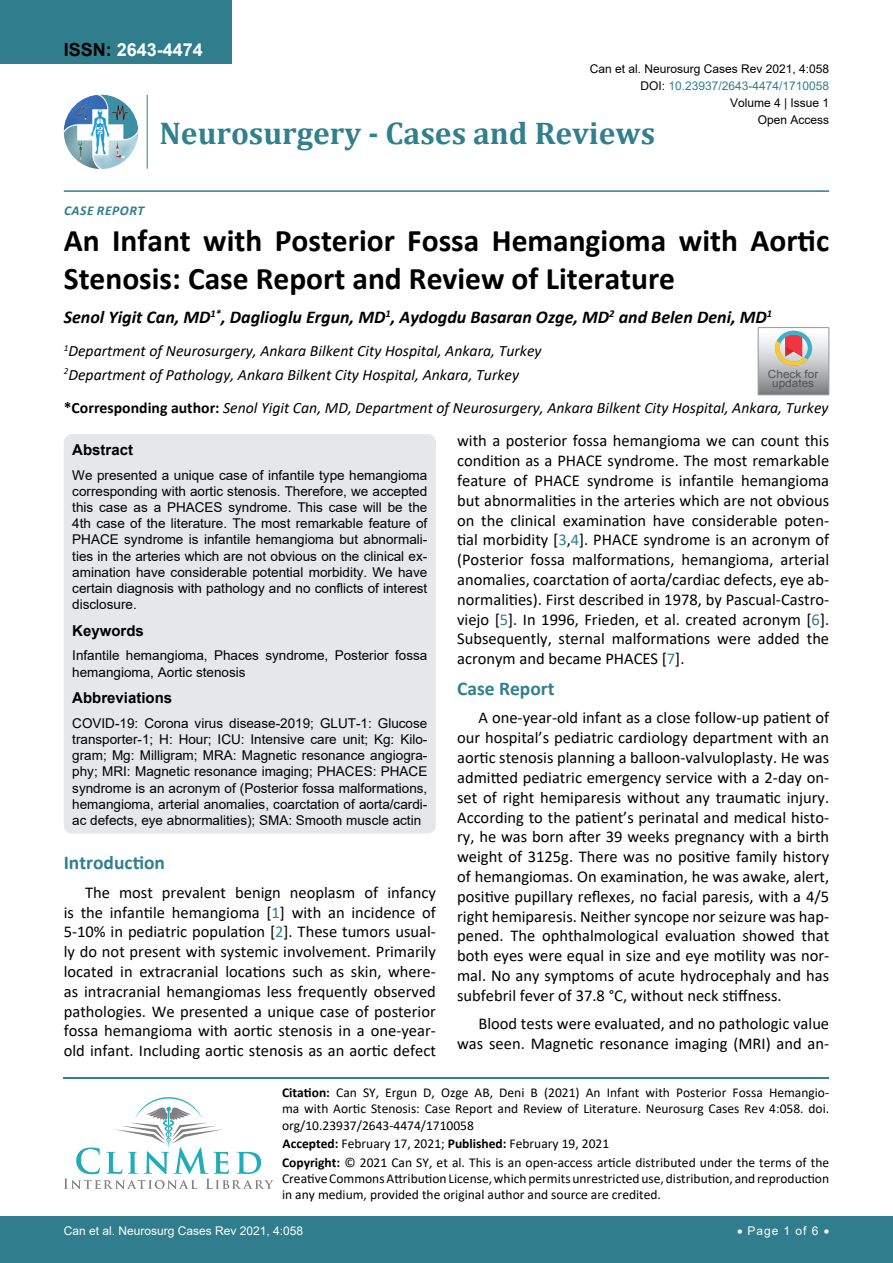
<style>
.page{position:relative;width:893px;height:1263px;background:#fff}
.page>*{position:absolute;margin:0;border:0;box-sizing:border-box;transform-origin:0 0}
.t1{font:700 31.5px/37.5px "Calibri";color:#000}
.t2{font:700 31.5px "Cambria";color:#30808d}
.t3{font:700 19.5px "Calibri";color:#30808d}
.t4{font:italic 700 18px "Calibri";color:#000}
.t5{font:700 18px "Arial";color:#fff}
.t6{font:16.5px/19.8px "Calibri";color:#000;text-align:justify}
.t7{font:italic 15.75px/23.1px "Calibri";color:#000}
.t8{font:700 15px "Arial";color:#000}
.t9{font:13.5px/16.2px "Arial";color:#000;text-align:justify}
.t10{font:13.5px/16.2px "Calibri";color:#000}
.t11{font:italic 700 13.5px "Calibri";letter-spacing:.04em;color:#307d8d}
.t12{font:12px "Arial";color:#000}
.t13{font:12px "Arial";color:#fff}
.t14{font:12px "Arial";color:#30808d}
.t15{font:11.1px/9.6px "Arial";color:#535353;text-align:center;scale:1.06 1}
.s1{color:#000}
.s2{font-weight:700;font-style:normal}
.s3{color:#30808d}
.s4{font-weight:700}
</style>
<div class="page">
<hr style="left:64px;top:1077px;width:765px;height:1px;background:#30808d">
<svg style="left:64px;top:1097px;width:210px;height:92px"></svg>
<img style="left:64px;top:95px;width:74px;height:74px;border-radius:37px">
<hr style="left:147px;top:95px;width:1px;height:74px;background:#307d8d">
<hr style="left:64px;top:190px;width:765px;height:2px;background:#307d8d">
<div style="left:0;top:1217px;width:893px;height:46px;background:#307d8d"></div>
<div style="left:0;top:0;width:231px;height:64px;background:#307d8d"></div>
<div style="left:64px;top:434px;width:372px;height:399px;background:#e6e7e8;border-radius:9px"></div>
<svg style="left:758px;top:328px;width:71px;height:67px;background:#bdb6b3"></svg>
<p class="t5" style="left:64px;top:37px;width:141px"><span class="s1">ISSN:</span> 2643-4474</p>
<p class="t12" style="left:590px;top:60px;width:241px">Can et al. Neurosurg Cases Rev 2021, 4:058</p>
<p class="t12" style="left:730px;top:95px;width:101px">Volume 4 | Issue 1</p>
<p class="t14" style="left:640px;top:77px;width:190px"><span class="s1">DOI:</span> 10.23937/2643-4474/1710058</p>
<h1 class="t2" style="left:160px;top:111px;width:497px">Neurosurgery - Cases and Reviews</h1>
<p class="t11" style="left:64px;top:201px;width:17px">Case</p>
<p class="t11" style="left:97px;top:201px;width:49px">Repor t</p>
<p class="t12" style="left:758px;top:112px;width:73px">Open Access</p>
<h1 class="t1" style="left:64px;top:221px;width:767px">An Infant with Posterior Fossa Hemangioma with Aortic<br>Stenosis: Case Report and Review of Literature</h1>
<p class="t4" style="left:64px;top:305px;width:710px">Senol Yigit Can, MD<sup>1*</sup>, Daglioglu Ergun, MD<sup>1</sup>, Aydogdu Basaran Ozge, MD<sup>2</sup> and Belen Deni, MD<sup>1</sup></p>
<p class="t7" style="left:64px;top:339px;width:479px"><sup>1</sup>Department of Neurosurgery, Ankara Bilkent City Hospital, Ankara, Turkey<br><sup>2</sup>Department of Pathology, Ankara Bilkent City Hospital, Ankara, Turkey</p>
<p class="t7" style="left:64px;top:395px;width:766px"><span class="s2">*Corresponding author:</span> Senol Yigit Can, MD, Department of Neurosurgery, Ankara Bilkent City Hospital, Ankara, Turkey</p>
<p class="t6" style="left:457px;top:431px;width:374px">with a posterior fossa hemangioma we can count this condition as a PHACE syndrome. The most remarkable feature of PHACE syndrome is infantile hemangioma but abnormalities in the arteries which are not obvious on the clinical examination have considerable poten&shy;tial morbidity [<span class="s3">3</span>,<span class="s3">4</span>]. PHACE syndrome is an acronym of (Posterior fossa malformations, hemangioma, arterial anomalies, coarctation of aorta/cardiac defects, eye ab&shy;normalities). First described in 1978, by Pascual-Castro&shy;viejo [<span class="s3">5</span>]. In 1996, Frieden, et al. created acronym [<span class="s3">6</span>].<br>Subsequently, sternal malformations were added the acronym and became PHACES [<span class="s3">7</span>].</p>
<p class="t3" style="left:457px;top:675px;width:99px">Case Report</p>
<p class="t6" style="left:457px;top:708px;width:374px;text-indent:21px">A one-year-old infant as a close follow-up patient of our hospital’s pediatric cardiology department with an aortic stenosis planning a balloon-valvuloplasty. He was admitted pediatric emergency service with a 2-day on&shy;set of right hemiparesis without any traumatic injury.<br>According to the patient’s perinatal and medical histo&shy;ry, he was born after 39 weeks pregnancy with a birth weight of 3125g. There was no positive family history of hemangiomas. On examination, he was awake, alert, positive pupillary reflexes, no facial paresis, with a 4/5 right hemiparesis. Neither syncope nor seizure was hap&shy;pened. The ophthalmological evaluation showed that both eyes were equal in size and eye motility was nor&shy;mal. No any symptoms of acute hydrocephaly and has subfebril fever of 37.8 °C, without neck stiffness.</p>
<p class="t6" style="left:457px;top:1013px;width:374px;text-align:right">Blood tests were evaluated, and no pathologic value was seen. Magnetic resonance imaging (MRI) and an-</p>
<p class="t15" style="left:768px;top:369px;width:49px">Check for updates</p>
<p class="t8" style="left:72px;top:439px;width:62px">Abstract</p>
<p class="t9" style="left:72px;top:467px;width:357px">We presented a unique case of infantile type hemangioma corresponding with aortic stenosis. Therefore, we accepted this case as a PHACES syndrome. This case will be the 4th case of the literature. The most remarkable feature of PHACE syndrome is infantile hemangioma but abnormali&shy;ties in the arteries which are not obvious on the clinical ex&shy;amination have considerable potential morbidity. We have certain diagnosis with pathology and no conflicts of interest disclosure.</p>
<p class="t8" style="left:72px;top:620px;width:73px">Keywords</p>
<p class="t9" style="left:72px;top:647px;width:357px">Infantile hemangioma, Phaces syndrome, Posterior fossa hemangioma, Aortic stenosis</p>
<p class="t8" style="left:72px;top:687px;width:102px">Abbreviations</p>
<p class="t9" style="left:72px;top:715px;width:357px">COVID-19: Corona virus disease-2019; GLUT-1: Glucose transporter-1; H: Hour; ICU: Intensive care unit; Kg: Kilo&shy;gram; Mg: Milligram; MRA: Magnetic resonance angiogra&shy;phy; MRI: Magnetic resonance imaging; PHACES: PHACE syndrome is an acronym of (Posterior fossa malformations, hemangioma, arterial anomalies, coarctation of aorta/cardi&shy;ac defects, eye abnormalities); SMA: Smooth muscle actin</p>
<p class="t3" style="left:64px;top:849px;width:103px">Introduction</p>
<p class="t6" style="left:64px;top:882px;width:374px;text-indent:21px">The most prevalent benign neoplasm of infancy is the infantile hemangioma [<span class="s3">1</span>] with an incidence of 5-10% in pediatric population [<span class="s3">2</span>]. These tumors usual&shy;ly do not present with systemic involvement. Primarily located in extracranial locations such as skin, where&shy;as intracranial hemangiomas less frequently observed pathologies. We presented a unique case of posterior fossa hemangioma with aortic stenosis in a one-year&shy;old infant. Including aortic stenosis as an aortic defect</p>
<p class="t10" style="left:282px;top:1084px;width:549px;text-align:justify"><span class="s4">Citation:</span> Can SY, Ergun D, Ozge AB, Deni B (2021) An Infant with Posterior Fossa Hemangio&shy;ma with Aortic Stenosis: Case Report and Review of Literature. Neurosurg Cases Rev 4:058. doi. org/10.23937/2643-4474/1710058</p>
<p class="t10" style="left:282px;top:1134px;width:549px;line-height:18.6px"><span class="s4">Accepted:</span> February 17, 2021; <span class="s4">Published:</span> February 19, 2021<br><span class="s4">Copyright:</span> © 2021 Can SY, et al. This is an open-access article distributed under the terms of the</p>
<p class="t10" style="left:282px;top:1170px;width:549px">Creative Commons Attribution License, which permits unrestricted use, distribution, and reproduction in any medium, provided the original author and source are credited.</p>
<p class="t13" style="left:64px;top:1223px;width:241px">Can et al. Neurosurg Cases Rev 2021, 4:058</p>
<p class="t13" style="left:737px;top:1223px;width:94px">• Page 1 of 6 •</p>
</div>
